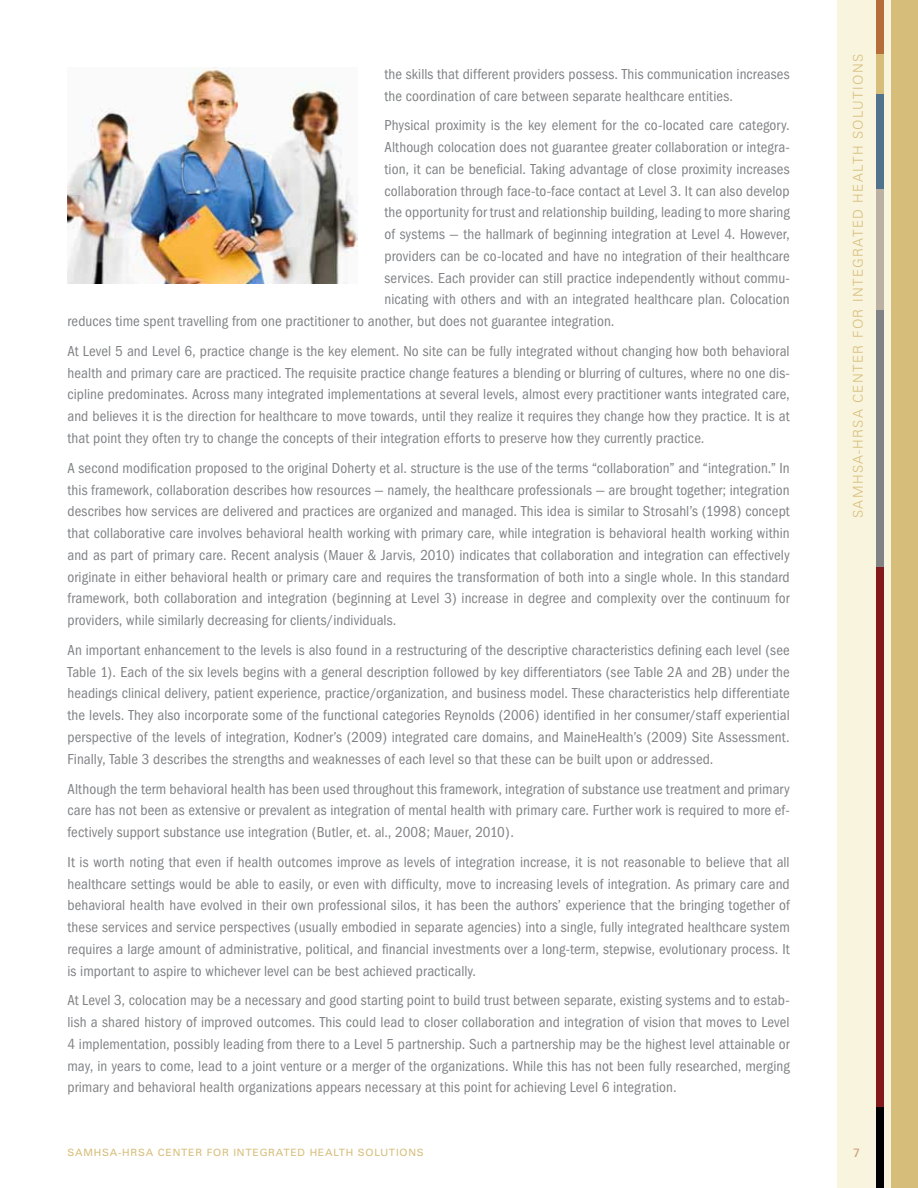
<style>
.page{position:relative;width:918px;height:1188px;background:#fff}
.page>*{position:absolute;margin:0;border:0;box-sizing:border-box;transform-origin:0 0}
.t1{font:condensed 15px/21.8px "Franklin Gothic";letter-spacing:.005em;color:#808285;text-align:justify}
.t2{font:300 13.5px "Zurich BT";letter-spacing:.1em;color:#d6bd79}
.t3{font:12px "Zurich BT";color:#cd9d78}
.t4{font:10.05px "Zurich BT";letter-spacing:.075em;color:#d6bd79;scale:1.04 1}
</style>
<div class="page">
<div style="left:837px;top:0;width:81px;height:1188px;background:#f9f4dd"></div>
<div style="left:891px;top:0;width:27px;height:1188px;background:#d6bd79"></div>
<div style="left:877px;top:567px;width:7px;height:540px;background:#84191b"></div>
<div style="left:877px;top:1107px;width:7px;height:81px;background:#000"></div>
<div style="left:877px;top:0;width:7px;height:54px;background:#b56d3a"></div>
<div style="left:877px;top:54px;width:7px;height:40px;background:#d6bd79"></div>
<div style="left:877px;top:94px;width:7px;height:95px;background:#50738d"></div>
<div style="left:877px;top:189px;width:7px;height:121px;background:#bbb1a2"></div>
<div style="left:877px;top:310px;width:7px;height:257px;background:#808285"></div>
<img style="left:68px;top:68px;width:289px;height:216px">
<p class="t1" style="left:384px;top:63px;width:407px">the skills that different providers possess. This communication increases the coordination of care between separate healthcare entities.</p>
<p class="t1" style="left:384px;top:115px;width:407px">Physical proximity is the key element for the co-located care category.</p>
<p class="t1" style="left:384px;top:136px;width:407px">Although colocation does not guarantee greater collaboration or integra-</p>
<p class="t1" style="left:384px;top:158px;width:407px">tion, it can be beneficial. Taking advantage of close proximity increases</p>
<p class="t1" style="left:384px;top:180px;width:407px">collaboration through face-to-face contact at Level 3. It can also develop</p>
<p class="t1" style="left:384px;top:202px;width:407px">the opportunity for trust and relationship building, leading to more sharing</p>
<p class="t1" style="left:384px;top:223px;width:407px">of systems — the hallmark of beginning integration at Level 4. However,</p>
<p class="t1" style="left:384px;top:245px;width:407px">providers can be co-located and have no integration of their healthcare</p>
<p class="t1" style="left:384px;top:267px;width:407px">services. Each provider can still practice independently without commu-</p>
<p class="t1" style="left:384px;top:289px;width:407px">nicating with others and with an integrated healthcare plan. Colocation</p>
<p class="t1" style="left:68px;top:310px;width:548px">reduces time spent travelling from one practitioner to another, but does not guarantee integration.</p>
<p class="t1" style="left:68px;top:340px;width:724px">At Level 5 and Level 6, practice change is the key element. No site can be fully integrated without changing how both behavioral health and primary care are practiced. The requisite practice change features a blending or blurring of cultures, where no one dis&shy;cipline predominates. Across many integrated implementations at several levels, almost every practitioner wants integrated care, and believes it is the direction for healthcare to move towards, until they realize it requires they change how they practice. It is at that point they often try to change the concepts of their integration efforts to preserve how they currently practice.</p>
<p class="t1" style="left:68px;top:457px;width:724px">A second modification proposed to the original Doherty et al. structure is the use of the terms “collaboration” and “integration.” In this framework, collaboration describes how resources — namely, the healthcare professionals — are brought together; integration describes how services are delivered and practices are organized and managed. This idea is similar to Strosahl’s (1998) concept that collaborative care involves behavioral health working with primary care, while integration is behavioral health working within and as part of primary care. Recent analysis (Mauer &amp; Jarvis, 2010) indicates that collaboration and integration can effectively originate in either behavioral health or primary care and requires the transformation of both into a single whole. In this standard framework, both collaboration and integration (beginning at Level 3) increase in degree and complexity over the continuum for providers, while similarly decreasing for clients/individuals.</p>
<p class="t1" style="left:68px;top:639px;width:724px">An important enhancement to the levels is also found in a restructuring of the descriptive characteristics defining each level (see Table 1). Each of the six levels begins with a general description followed by key differentiators (see Table 2A and 2B) under the headings clinical delivery, patient experience, practice/organization, and business model. These characteristics help differentiate the levels. They also incorporate some of the functional categories Reynolds (2006) identified in her consumer/staff experiential perspective of the levels of integration, Kodner’s (2009) integrated care domains, and MaineHealth’s (2009) Site Assessment.<br>Finally, Table 3 describes the strengths and weaknesses of each level so that these can be built upon or addressed.</p>
<p class="t1" style="left:68px;top:778px;width:724px">Although the term behavioral health has been used throughout this framework, integration of substance use treatment and primary care has not been as extensive or prevalent as integration of mental health with primary care. Further work is required to more ef&shy;fectively support substance use integration (Butler, et. al., 2008; Mauer, 2010).</p>
<p class="t1" style="left:68px;top:851px;width:724px">It is worth noting that even if health outcomes improve as levels of integration increase, it is not reasonable to believe that all healthcare settings would be able to easily, or even with difficulty, move to increasing levels of integration. As primary care and behavioral health have evolved in their own professional silos, it has been the authors’ experience that the bringing together of these services and service perspectives (usually embodied in separate agencies) into a single, fully integrated healthcare system requires a large amount of administrative, political, and financial investments over a long-term, stepwise, evolutionary process. It is important to aspire to whichever level can be best achieved practically.</p>
<p class="t1" style="left:68px;top:990px;width:724px">At Level 3, colocation may be a necessary and good starting point to build trust between separate, existing systems and to estab&shy;lish a shared history of improved outcomes. This could lead to closer collaboration and integration of vision that moves to Level 4 implementation, possibly leading from there to a Level 5 partnership. Such a partnership may be the highest level attainable or may, in years to come, lead to a joint venture or a merger of the organizations. While this has not been fully researched, merging primary and behavioral health organizations appears necessary at this point for achieving Level 6 integration.</p>
<p class="t2" style="left:850px;top:518px;width:464px;rotate:-90deg">SAMHSA-HRSA Center for Integrated Health Soluti ons</p>
<p class="t4" style="left:68px;top:1146px;width:344px">SAMHSA-HRSA CENTER FOR INTEGRATED HEALTH SOLUTIONS</p>
<p class="t3" style="left:853px;top:1145px;width:8px">7</p>
</div>
